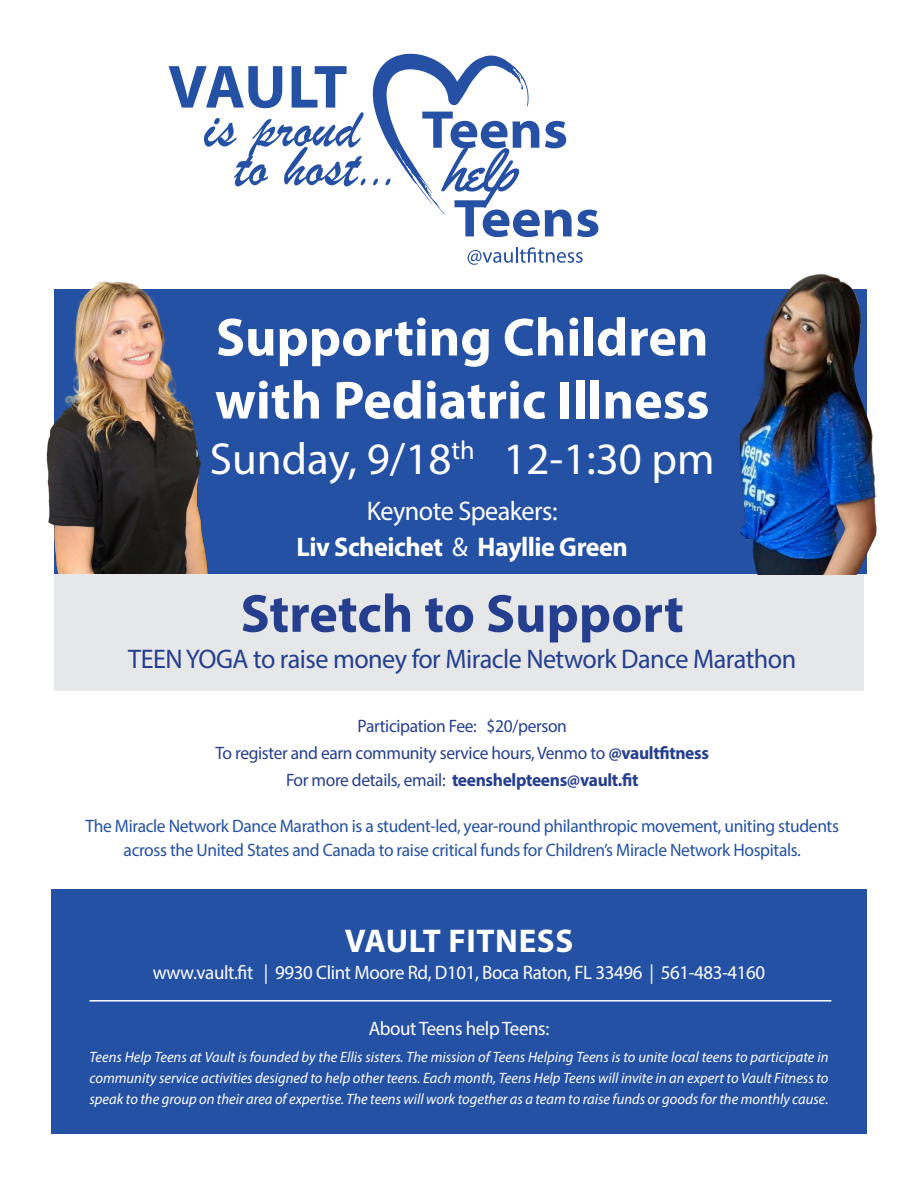
<style>
.page{position:relative;width:918px;height:1188px;background:#fff}
.page>*{position:absolute;margin:0;border:0;box-sizing:border-box;transform-origin:0 0}
.t1{font:700 61.5px "Myriad Pro";letter-spacing:-.025em;color:#2451a3}
.t2{font:59.25px "Brush Script";color:#2451a3}
.t3{font:700 54px "Myriad Pro";color:#fff}
.t4{font:700 54px "Myriad Pro";color:#253f8e}
.t5{font:45px "Myriad Pro";color:#fff}
.t6{font:700 33px "Myriad Pro";letter-spacing:.02em;color:#fff}
.t7{font:27px "Myriad Pro";letter-spacing:-.02em;color:#253f8e}
.t8{font:700 27px "Myriad Pro";letter-spacing:-.02em;color:#fff}
.t9{font:27px "Myriad Pro";letter-spacing:-.02em;color:#fff}
.t10{font:19.5px "Myriad Pro";letter-spacing:-.02em;color:#fff}
.t11{font:18px "Myriad Pro";letter-spacing:-.02em;color:#2451a3}
.t12{font:18px "Myriad Pro";letter-spacing:-.02em;color:#253f8e}
.t13{font:700 18px "Myriad Pro";letter-spacing:-.02em;color:#253f8e}
.t14{font:italic 15px/21px "Myriad Pro";color:#fff;text-align:justify}
.s1{font-weight:400}
.s2{font-weight:700}
</style>
<div class="page">
<div style="left:54px;top:290px;width:813px;height:284px;background:#2451a3"></div>
<div style="left:54px;top:574px;width:810px;height:117px;background:#e6e7e9"></div>
<div style="left:51px;top:889px;width:816px;height:245px;background:#2451a3"></div>
<svg style="left:373px;top:54px;width:225px;height:183px"></svg>
<svg style="left:468px;top:247px;width:115px;height:18px"></svg>
<img style="left:46px;top:281px;width:204px;height:293px">
<img style="left:726px;top:274px;width:151px;height:300px">
<hr style="left:90px;top:1000px;width:741px;height:2px;background:#fff">
<p class="t1" style="left:168px;top:47px;width:181px">VAULT</p>
<p class="t2" style="left:204px;top:89px;width:158px">is proud</p>
<p class="t2" style="left:234px;top:128px;width:168px">to host...</p>
<p class="t3" style="left:216px;top:302px;width:494px">Supporting Children</p>
<p class="t3" style="left:215px;top:365px;width:496px">with Pediatric Illness</p>
<p class="t5" style="left:210px;top:431px;width:506px">Sunday, 9/18<sup>th</sup> 12-1:30 pm</p>
<p class="t9" style="left:367px;top:494px;width:192px">Keynote Speakers:</p>
<p class="t8" style="left:297px;top:529px;width:333px">Liv Scheichet <span class="s1">&amp;</span> Hayllie Green</p>
<p class="t4" style="left:241px;top:578px;width:445px">Stretch to Support</p>
<p class="t7" style="left:128px;top:642px;width:670px">TEEN YOGA to raise money for Miracle Network Dance Marathon</p>
<p class="t12" style="left:358px;top:715px;width:211px">Participation Fee: $20/person</p>
<p class="t12" style="left:215px;top:742px;width:495px">To register and earn community service hours, Venmo to <span class="s2">@vaultfitness</span></p>
<p class="t13" style="left:286px;top:768px;width:354px"><span class="s1">For more details, email:</span> teenshelpteens@vault.fit</p>
<p class="t11" style="left:85px;top:815px;width:755px">The Miracle Network Dance Marathon is a student-led, year-round philanthropic movement, uniting students</p>
<p class="t11" style="left:124px;top:839px;width:679px">across the United States and Canada to raise critical funds for Children’s Miracle Network Hospitals.</p>
<p class="t6" style="left:345px;top:919px;width:230px">VAULT FITNESS</p>
<p class="t10" style="left:153px;top:960px;width:614px">www.vault.fit | 9930 Clint Moore Rd, D101, Boca Raton, FL 33496 | 561-483-4160</p>
<p class="t10" style="left:369px;top:1017px;width:182px">About Teens help Teens:</p>
<p class="t14" style="left:90px;top:1046px;width:740px">Teens Help Teens at Vault is founded by the Ellis sisters. The mission of Teens Helping Teens is to unite local teens to participate in community service activities designed to help other teens. Each month, Teens Help Teens will invite in an expert to Vault Fitness to speak to the group on their area of expertise. The teens will work together as a team to raise funds or goods for the monthly cause.</p>
</div>
